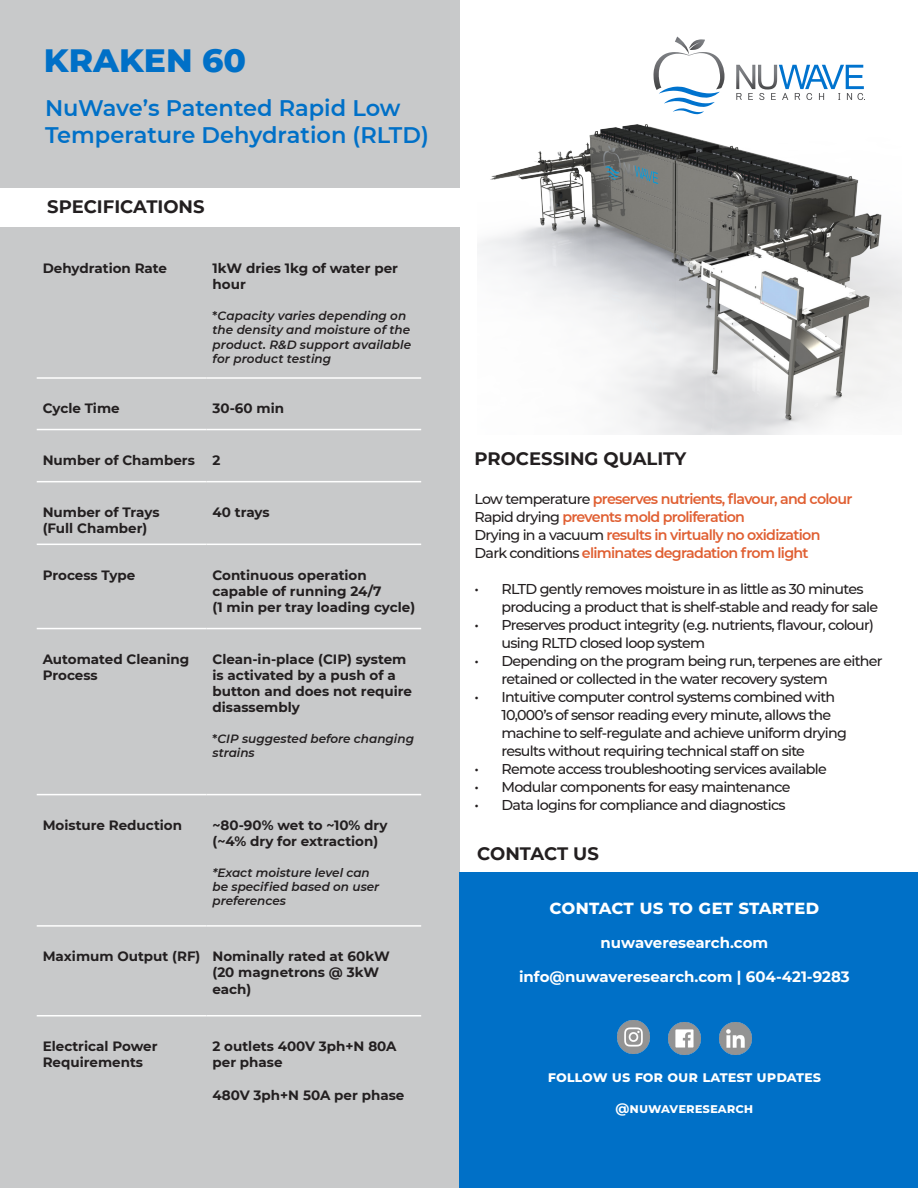
<style>
.page{position:relative;width:918px;height:1188px;background:#fff}
.page>*{position:absolute;margin:0;border:0;box-sizing:border-box;transform-origin:0 0}
.Paragraph_Style_1{font:800 33px "Montserrat";color:#0070c7}
.Paragraph_Style_1-2{font:600 22.5px "Montserrat";color:#0070c7}
.t1{font:700 19.5px "Montserrat";color:#fff}
.Headings{font:700 18px "Montserrat";color:#231f20}
.t2{font:700 15px "Montserrat";color:#fff}
.t3{font:500 14.25px/18px "Montserrat";letter-spacing:-.05em;color:#231f20}
.t4{font:600 14.25px "Montserrat";letter-spacing:-.05em;color:#e05f32}
.Paragraph_Style_1-3{font:700 13.5px/16.2px "Montserrat";color:#231f20}
.t5{font:700 13.5px "Montserrat";color:#fff}
.Paragraph_Style_1-4{font:italic 600 12px/14.4px "Montserrat";color:#231f20}
.s1{font-style:normal}
.s2{font-weight:500;color:#231f20}
</style>
<div class="page">
<div style="left:0;top:0;width:460px;height:1188px;background:#c8c9ca"></div>
<img style="left:478px;top:124px;width:424px;height:310px">
<hr style="left:37px;top:377px;width:170px;height:2px;background:#fff">
<hr style="left:207px;top:377px;width:214px;height:2px;background:#fff">
<hr style="left:37px;top:429px;width:170px;height:1px;background:#fff">
<hr style="left:207px;top:429px;width:214px;height:1px;background:#fff">
<hr style="left:37px;top:481px;width:170px;height:1px;background:#fff">
<hr style="left:207px;top:481px;width:214px;height:1px;background:#fff">
<hr style="left:37px;top:544px;width:170px;height:1px;background:#fff">
<hr style="left:207px;top:544px;width:214px;height:1px;background:#fff">
<hr style="left:37px;top:628px;width:170px;height:1px;background:#fff">
<hr style="left:207px;top:628px;width:214px;height:1px;background:#fff">
<hr style="left:37px;top:794px;width:170px;height:1px;background:#fff">
<hr style="left:207px;top:794px;width:214px;height:1px;background:#fff">
<hr style="left:37px;top:925px;width:170px;height:2px;background:#fff">
<hr style="left:207px;top:925px;width:214px;height:2px;background:#fff">
<hr style="left:37px;top:1015px;width:170px;height:2px;background:#fff">
<hr style="left:207px;top:1015px;width:214px;height:2px;background:#fff">
<div style="left:0;top:188px;width:460px;height:39px;background:#fff"></div>
<div style="left:460px;top:872px;width:458px;height:316px;background:#0070c7"></div>
<img style="left:668px;top:1022px;width:33px;height:33px">
<img style="left:617px;top:1021px;width:33px;height:32px">
<img style="left:719px;top:1022px;width:33px;height:33px">
<svg style="left:653px;top:37px;width:72px;height:77px"></svg>
<svg style="left:736px;top:65px;width:129px;height:35px"></svg>
<p class="Paragraph_Style_1" style="left:44px;top:37px;width:204px">KRAKEN 60</p>
<p class="Paragraph_Style_1-2" style="left:45px;top:92px;width:357px">NuWave’s Patented Rapid Low</p>
<p class="Paragraph_Style_1-2" style="left:45px;top:119px;width:386px">Temperature Dehydration (RLTD)</p>
<p class="Headings" style="left:47px;top:194px;width:159px">SPECIFICATIONS</p>
<p class="Paragraph_Style_1-3" style="left:43px;top:260px;width:126px">Dehydration Rate</p>
<p class="Paragraph_Style_1-3" style="left:213px;top:260px;width:187px">1kW dries 1kg of water per hour</p>
<p class="Paragraph_Style_1-4" style="left:213px;top:308px;width:200px"><span class="s1">*</span>Capacity varies depending on the density and moisture of the product. R&amp;D support available for product testing</p>
<p class="Paragraph_Style_1-3" style="left:43px;top:400px;width:79px">Cycle Time</p>
<p class="Paragraph_Style_1-3" style="left:213px;top:400px;width:73px">30-60 min</p>
<p class="Paragraph_Style_1-3" style="left:43px;top:451px;width:154px">Number of Chambers</p>
<p class="Paragraph_Style_1-3" style="left:213px;top:451px;width:9px">2</p>
<p class="Paragraph_Style_1-3" style="left:43px;top:503px;width:118px">Number of Trays</p>
<p class="Paragraph_Style_1-3" style="left:43px;top:520px;width:106px">(Full Chamber)</p>
<p class="Paragraph_Style_1-3" style="left:213px;top:503px;width:59px">40 trays</p>
<p class="Paragraph_Style_1-3" style="left:43px;top:566px;width:94px">Process Type</p>
<p class="Paragraph_Style_1-3" style="left:213px;top:566px;width:171px">Continuous operation capable of running 24/7</p>
<p class="Paragraph_Style_1-3" style="left:213px;top:598px;width:204px">(1 min per tray loading cycle)</p>
<p class="Paragraph_Style_1-3" style="left:43px;top:650px;width:148px">Automated Cleaning<br>Process</p>
<p class="Paragraph_Style_1-3" style="left:213px;top:650px;width:201px">Clean-in-place (CIP) system is activated by a push of a button and does not require</p>
<p class="Paragraph_Style_1-3" style="left:213px;top:699px;width:89px">disassembly</p>
<p class="Paragraph_Style_1-4" style="left:213px;top:731px;width:203px"><span class="s1">*</span>CIP suggested before changing strains</p>
<p class="Paragraph_Style_1-3" style="left:43px;top:816px;width:141px">Moisture Reduction</p>
<p class="Paragraph_Style_1-3" style="left:213px;top:816px;width:177px">~80-90% wet to ~10% dry (~4% dry for extraction)</p>
<p class="Paragraph_Style_1-4" style="left:213px;top:865px;width:168px">*Exact moisture level can be specified based on user preferences</p>
<p class="Paragraph_Style_1-3" style="left:43px;top:948px;width:159px">Maximum Output (RF)</p>
<p class="Paragraph_Style_1-3" style="left:213px;top:948px;width:179px">Nominally rated at 60kW</p>
<p class="Paragraph_Style_1-3" style="left:213px;top:964px;width:168px">(20 magnetrons @ 3kW each)</p>
<p class="Paragraph_Style_1-3" style="left:43px;top:1037px;width:116px">Electrical Power</p>
<p class="Paragraph_Style_1-3" style="left:43px;top:1054px;width:102px">Requirements</p>
<p class="Paragraph_Style_1-3" style="left:213px;top:1037px;width:186px">2 outlets 400V 3ph+N 80A per phase</p>
<p class="Paragraph_Style_1-3" style="left:213px;top:1086px;width:193px">480V 3ph+N 50A per phase</p>
<p class="Headings" style="left:475px;top:445px;width:213px">PROCESSING QUALITY</p>
<p class="t4" style="left:475px;top:489px;width:379px"><span class="s2">Low temperature</span> preserves nutrients, flavour, and colour</p>
<p class="t4" style="left:475px;top:507px;width:272px"><span class="s2">Rapid drying</span> prevents mold proliferation</p>
<p class="t4" style="left:475px;top:525px;width:348px"><span class="s2">Drying in a vacuum</span> results in virtually no oxidization</p>
<p class="t4" style="left:475px;top:543px;width:336px"><span class="s2">Dark conditions</span> eliminates degradation from light</p>
<p class="t3" style="left:502px;top:580px;width:378px;text-indent:-27px">• RLTD gently removes moisture in as little as 30 minutes producing a product that is shelf-stable and ready for sale</p>
<p class="t3" style="left:502px;top:616px;width:374px;text-indent:-27px">• Preserves product integrity (e.g. nutrients, flavour, colour) using RLTD closed loop system</p>
<p class="t3" style="left:502px;top:652px;width:383px;text-indent:-27px">• Depending on the program being run, terpenes are either retained or collected in the water recovery system</p>
<p class="t3" style="left:502px;top:688px;width:347px;text-indent:-27px">• Intuitive computer control systems combined with 10,000’s of sensor reading every minute, allows the machine to self-regulate and achieve uniform drying results without requiring technical staff on site</p>
<p class="t3" style="left:475px;top:760px;width:354px">• Remote access troubleshooting services available</p>
<p class="t3" style="left:475px;top:778px;width:317px">• Modular components for easy maintenance</p>
<p class="t3" style="left:475px;top:796px;width:313px">• Data logins for compliance and diagnostics</p>
<p class="Headings" style="left:477px;top:841px;width:123px">CONTACT US</p>
<p class="t1" style="left:550px;top:893px;width:271px">contact us to get started</p>
<p class="t2" style="left:601px;top:932px;width:169px">nuwaveresearch.com</p>
<p class="t2" style="left:519px;top:966px;width:332px">info@nuwaveresearch.com | 604-421-9283</p>
<p class="t2" style="left:548px;top:1066px;width:275px">follow us for our latest updates</p>
<p class="t5" style="left:616px;top:1099px;width:139px">@nuwaveresearch</p>
</div>
